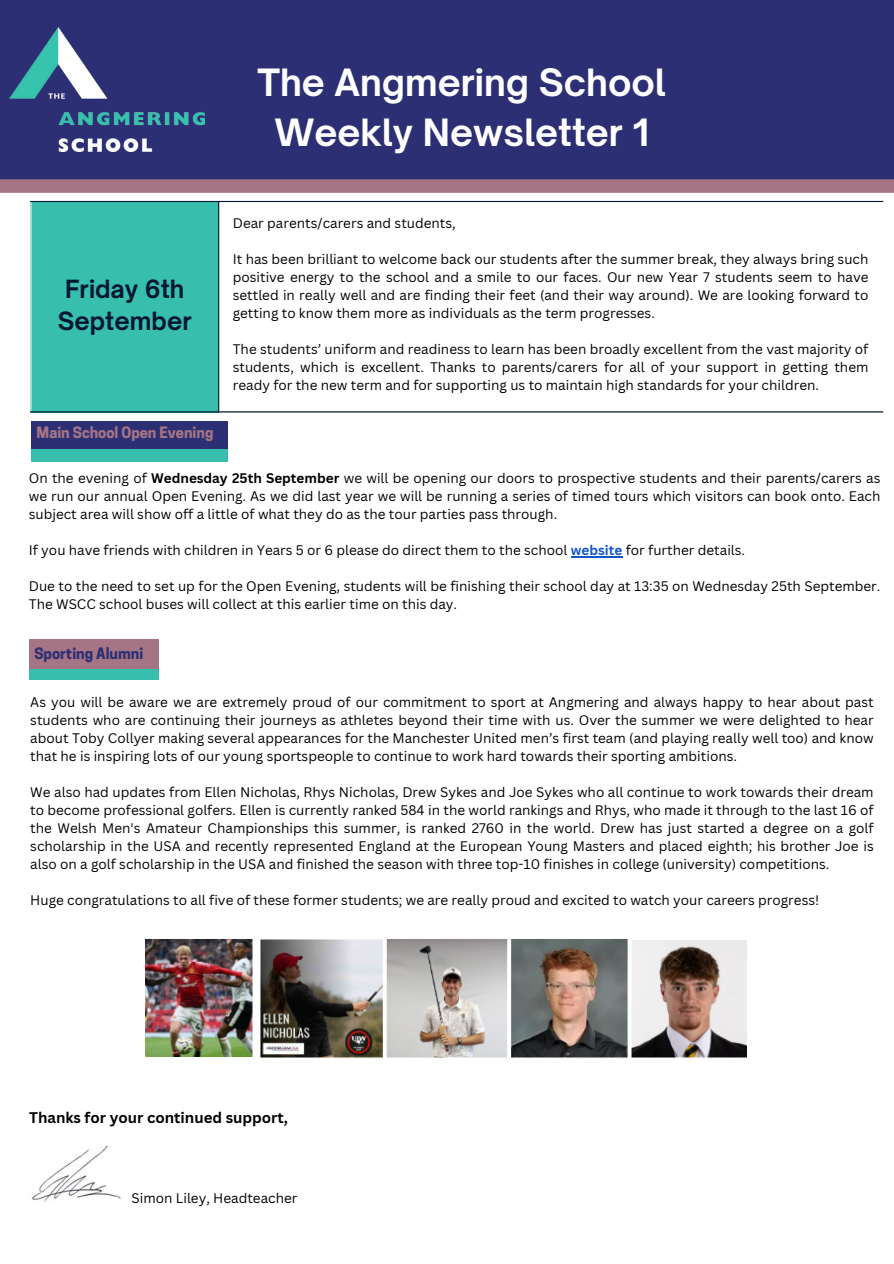
<style>
.page{position:relative;width:894px;height:1264px;background:#fff}
.page>*{position:absolute;margin:0;border:0;box-sizing:border-box;transform-origin:0 0}
.t1{font:700 36px/49.5px "Open Sauce One";color:#fff;text-align:center}
.t2{font:700 24px/32.7px "Open Sauce One";color:#001632;text-align:center}
.t3{font:700 15px "Canva Sans";color:#000}
.t4{font:700 14.7px "Cooper Hewitt";color:#a67585}
.t5{font:700 14.7px "Cooper Hewitt";color:#2c2f73}
.t6{font:13.5px/18px "Canva Sans";color:#000;text-align:justify}
.s1{font-weight:700}
.s2{font-weight:700;color:#15c}
</style>
<div class="page">
<div style="left:0;top:0;width:893px;height:181px;background:#2c2f73"></div>
<img style="left:10px;top:27px;width:194px;height:124px">
<div style="left:0;top:179px;width:893px;height:14px;background:#a67585"></div>
<div style="left:31px;top:201px;width:188px;height:211px;background:#38bead"></div>
<hr style="left:218px;top:202px;width:1px;height:209px;background:#001632">
<hr style="left:30px;top:201px;width:852px;height:1px;background:#001632">
<hr style="left:30px;top:411px;width:852px;height:1px;background:#001632">
<div style="left:30px;top:662px;width:129px;height:17px;background:#38bead"></div>
<div style="left:30px;top:639px;width:129px;height:29px;background:#a67585"></div>
<div style="left:31px;top:421px;width:197px;height:31px;background:#2c2f73"></div>
<div style="left:31px;top:449px;width:197px;height:12px;background:#38bead"></div>
<hr style="left:571px;top:556px;width:51px;height:1px;background:#15c">
<img style="left:146px;top:939px;width:600px;height:119px">
<img style="left:32px;top:1146px;width:89px;height:56px">
<h1 class="t2" style="left:58px;top:272px;width:135px">Friday 6th<br>September</h1>
<p class="t1" style="left:257px;top:58px;width:410px">The Angmering School<br>Weekly Newsletter 1</p>
<p class="t6" style="left:233px;top:213px;width:224px">Dear parents/carers and students,</p>
<p class="t6" style="left:233px;top:249px;width:637px">It has been brilliant to welcome back our students after the summer break, they always bring such positive energy to the school and a smile to our faces. Our new Year 7 students seem to have settled in really well and are finding their feet (and their way around). We are looking forward to getting to know them more as individuals as the term progresses.</p>
<p class="t6" style="left:233px;top:339px;width:637px">The students’ uniform and readiness to learn has been broadly excellent from the vast majority of students, which is excellent. Thanks to parents/carers for all of your support in getting them ready for the new term and for supporting us to maintain high standards for your children.</p>
<h2 class="t4" style="left:37px;top:427px;width:178px">Main School Open Evening</h2>
<p class="t6" style="left:29px;top:468px;width:852px">On the evening of <span class="s1">Wednesday 25th September</span> we will be opening our doors to prospective students and their parents/carers as we run our annual Open Evening. As we did last year we will be running a series of timed tours which visitors can book onto. Each subject area will show off a little of what they do as the tour parties pass through.</p>
<p class="t6" style="left:29px;top:540px;width:717px">If you have friends with children in Years 5 or 6 please do direct them to the school <span class="s2">website</span> for further details.</p>
<p class="t6" style="left:29px;top:576px;width:852px">Due to the need to set up for the Open Evening, students will be finishing their school day at 13:35 on Wednesday 25th September.<br>The WSCC school buses will collect at this earlier time on this day.</p>
<p class="t5" style="left:34px;top:648px;width:110px">Sporting Alumni</p>
<p class="t6" style="left:30px;top:692px;width:844px">As you will be aware we are extremely proud of our commitment to sport at Angmering and always happy to hear about past students who are continuing their journeys as athletes beyond their time with us. Over the summer we were delighted to hear about Toby Collyer making several appearances for the Manchester United men’s first team (and playing really well too) and know that he is inspiring lots of our young sportspeople to continue to work hard towards their sporting ambitions.</p>
<p class="t6" style="left:30px;top:782px;width:844px">We also had updates from Ellen Nicholas, Rhys Nicholas, Drew Sykes and Joe Sykes who all continue to work towards their dream to become professional golfers. Ellen is currently ranked 584 in the world rankings and Rhys, who made it through to the last 16 of the Welsh Men's Amateur Championships this summer, is ranked 2760 in the world. Drew has just started a degree on a golf scholarship in the USA and recently represented England at the European Young Masters and placed eighth; his brother Joe is also on a golf scholarship in the USA and finished the season with three top-10 finishes in college (university) competitions.</p>
<p class="t6" style="left:30px;top:890px;width:790px">Huge congratulations to all five of these former students; we are really proud and excited to watch your careers progress!</p>
<p class="t3" style="left:29px;top:1106px;width:260px">Thanks for your continued support,</p>
<p class="t6" style="left:131px;top:1189px;width:167px">Simon Liley, Headteacher</p>
</div>
